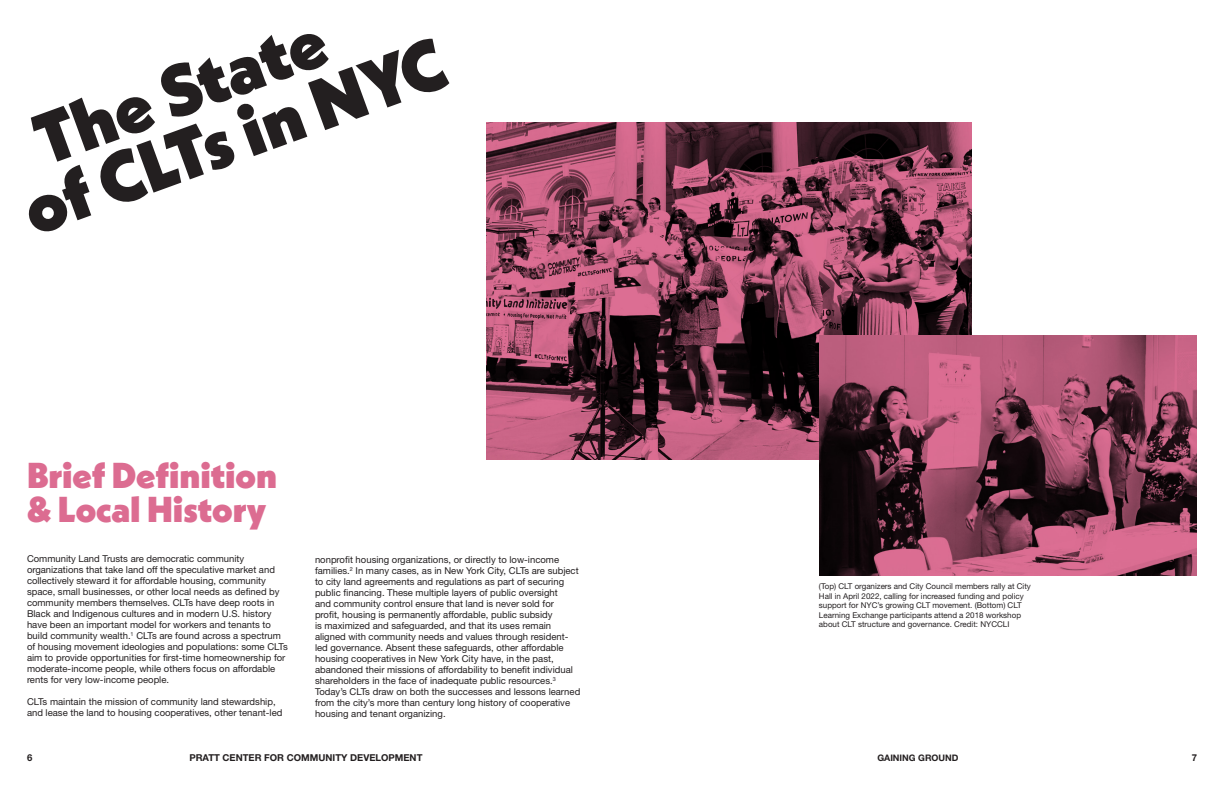
<style>
.page{position:relative;width:1224px;height:792px;background:#fff}
.page>*{position:absolute;margin:0;border:0;box-sizing:border-box;transform-origin:0 0}
.Section_Title{font:900 72px "Neue Kabel";color:#231f20}
.Heading{font:900 36px "Neue Kabel";color:#dc6c91}
.t1{font:9.5px/11px "Helvetica Neue LT Pro";color:#231f20}
.t2{font:700 9.5px "Helvetica Neue LT Pro";color:#231f20}
.t3{font:700 9px "Helvetica Neue LT Pro";color:#231f20}
.t4{font:8px/9.6px "Helvetica Neue LT Pro";color:#231f20}
</style>
<div class="page">
<img style="left:486px;top:122px;width:486px;height:338px">
<img style="left:819px;top:335px;width:378px;height:241px">
<p class="Section_Title" style="left:22px;top:99px;width:307px;rotate:-20deg">The State</p>
<p class="Section_Title" style="left:10px;top:169px;width:445px;rotate:-20deg">of CLTs in NYC</p>
<p class="Heading" style="left:27px;top:453px;width:252px">Brief Definition</p>
<p class="Heading" style="left:27px;top:487px;width:241px">&amp; Local History</p>
<p class="t1" style="left:27px;top:553px;width:262px">Community Land Trusts are democratic community organizations that take land off the speculative market and collectively steward it for affordable housing, community space, small businesses, or other local needs as defined by community members themselves. CLTs have deep roots in Black and Indigenous cultures and in modern U.S. history have been an important model for workers and tenants to build community wealth.<sup>1</sup> CLTs are found across a spectrum of housing movement ideologies and populations: some CLTs aim to provide opportunities for first-time homeownership for moderate-income people, while others focus on affordable rents for very low-income people.</p>
<p class="t1" style="left:27px;top:696px;width:257px">CLTs maintain the mission of community land stewardship, and lease the land to housing cooperatives, other tenant-led</p>
<p class="t1" style="left:315px;top:554px;width:267px">nonprofit housing organizations, or directly to low-income families.<sup>2</sup> In many cases, as in New York City, CLTs are subject to city land agreements and regulations as part of securing public financing. These multiple layers of public oversight<br>and community control ensure that land is never sold for profit, housing is permanently affordable, public subsidy<br>is maximized and safeguarded, and that its uses remain aligned with community needs and values through resident&shy;led governance. Absent these safeguards, other affordable housing cooperatives in New York City have, in the past, abandoned their missions of affordability to benefit individual shareholders in the face of inadequate public resources.<sup>3<br></sup>Today’s CLTs draw on both the successes and lessons learned from the city’s more than century long history of cooperative housing and tenant organizing.</p>
<p class="t4" style="left:819px;top:581px;width:213px">(Top) CLT organizers and City Council members rally at City Hall in April 2022, calling for increased funding and policy support for NYC’s growing CLT movement. (Bottom) CLT Learning Exchange participants attend a 2018 workshop about CLT structure and governance. Credit: NYCCLI</p>
<p class="t2" style="left:27px;top:752px;width:7px">6</p>
<p class="t2" style="left:189px;top:752px;width:235px">PRATT CENTER FOR COMMUNITY DEVELOPMENT</p>
<p class="t3" style="left:877px;top:752px;width:83px">GAINING GROUND</p>
<p class="t2" style="left:1192px;top:752px;width:7px">7</p>
</div>
